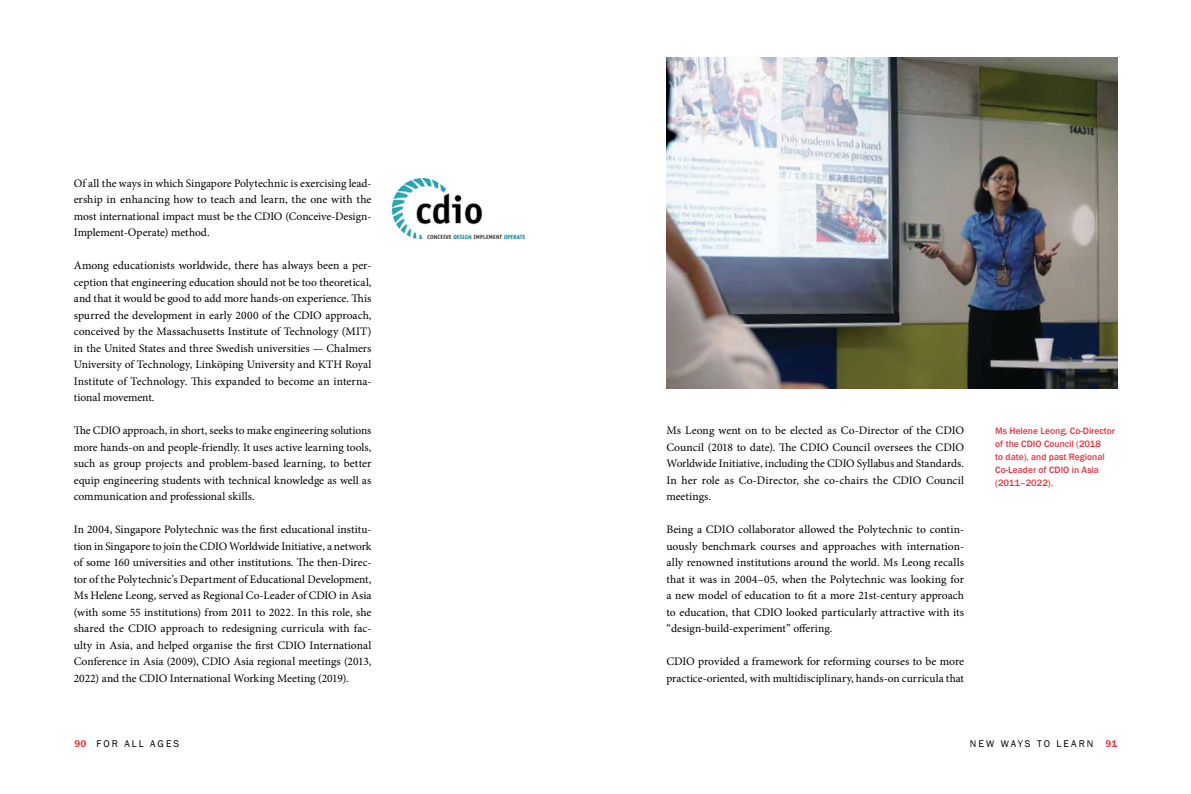
<style>
.page{position:relative;width:1191px;height:794px;background:#fff}
.page>*{position:absolute;margin:0;border:0;box-sizing:border-box;transform-origin:0 0}
.t1{font:11.5px/16.5px "Minion Pro";letter-spacing:-.005em;color:#000;text-align:justify}
.t2{font:10px "Franklin Gothic";letter-spacing:.2em;color:#000}
.t3{font:500 9.5px/13px "Franklin Gothic";color:#e63845}
.s1{font-weight:600;color:#e63845}
</style>
<div class="page">
<img style="left:666px;top:58px;width:451px;height:330px">
<img style="left:393px;top:179px;width:131px;height:60px">
<p class="t1" style="left:74px;top:175px;width:299px">Of all the ways in which Singapore Polytechnic is exercising lead&shy;ership in enhancing how to teach and learn, the one with the most international impact must be the CDIO (Conceive-Design-Implement-Operate) method.</p>
<p class="t1" style="left:74px;top:257px;width:299px">Among educationists worldwide, there has always been a per&shy;ception that engineering education should not be too theoretical, and that it would be good to add more hands-on experience. This spurred the development in early 2000 of the CDIO approach, conceived by the Massachusetts Institute of Technology (MIT) in the United States and three Swedish universities — Chalmers University of Technology, Linköping University and KTH Royal Institute of Technology. This expanded to become an interna&shy;tional movement.</p>
<p class="t1" style="left:74px;top:422px;width:299px">The CDIO approach, in short, seeks to make engineering solutions more hands-on and people-friendly. It uses active learning tools, such as group projects and problem-based learning, to better equip engineering students with technical knowledge as well as communication and professional skills.</p>
<p class="t1" style="left:74px;top:521px;width:299px">In 2004, Singapore Polytechnic was the first educational institu&shy;tion in Singapore to join the CDIO Worldwide Initiative, a network of some 160 universities and other institutions. The then-Direc&shy;tor of the Polytechnic’s Department of Educational Development, Ms Helene Leong, served as Regional Co-Leader of CDIO in Asia (with some 55 institutions) from 2011 to 2022. In this role, she shared the CDIO approach to redesigning curricula with fac&shy;ulty in Asia, and helped organise the first CDIO International Conference in Asia (2009), CDIO Asia regional meetings (2013, 2022) and the CDIO International Working Meeting (2019).</p>
<p class="t1" style="left:666px;top:422px;width:299px">Ms Leong went on to be elected as Co-Director of the CDIO Council (2018 to date). The CDIO Council oversees the CDIO Worldwide Initiative, including the CDIO Syllabus and Standards.<br>In her role as Co-Director, she co-chairs the CDIO Council meetings.</p>
<p class="t1" style="left:666px;top:521px;width:299px">Being a CDIO collaborator allowed the Polytechnic to contin&shy;uously benchmark courses and approaches with internation&shy;ally renowned institutions around the world. Ms Leong recalls that it was in 2004–05, when the Polytechnic was looking for a new model of education to fit a more 21st-century approach to education, that CDIO looked particularly attractive with its “design-build-experiment” offering.</p>
<p class="t1" style="left:666px;top:653px;width:299px">CDIO provided a framework for reforming courses to be more practice-oriented, with multidisciplinary, hands-on curricula that</p>
<p class="t3" style="left:995px;top:424px;width:121px">Ms Helene Leong, Co-Director of the CDIO Council (2018<br>to date), and past Regional<br>Co-Leader of CDIO in Asia (2011–2022).</p>
<p class="t2" style="left:74px;top:737px;width:106px"><span class="s1">90</span> FOR ALL AGES</p>
<p class="t2" style="left:970px;top:737px;width:149px">NEW WAYS TO LEARN <span class="s1">91</span></p>
</div>
